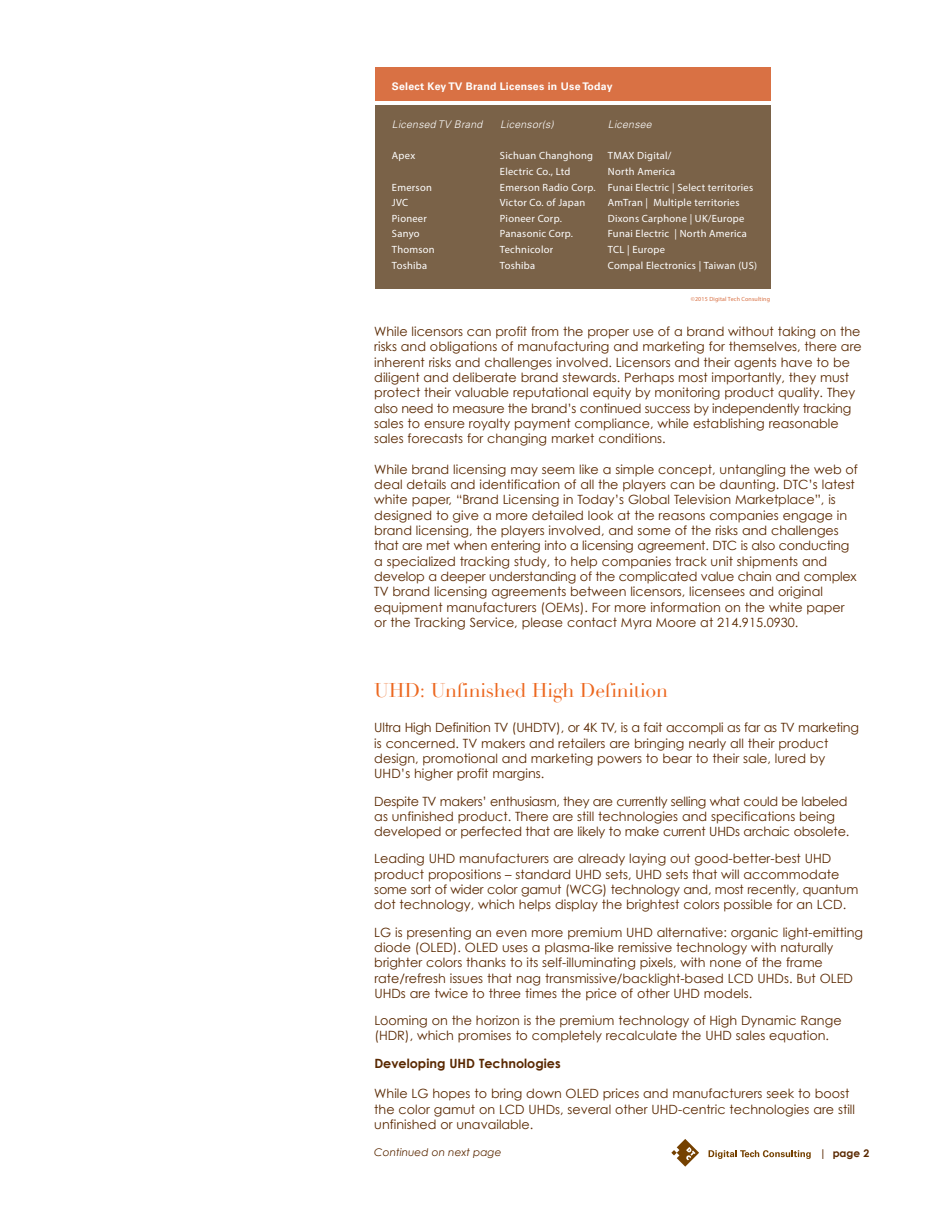
<style>
.page{position:relative;width:945px;height:1215px;background:#fff}
.page>*{position:absolute;margin:0;border:0;box-sizing:border-box;transform-origin:0 0}
.t1{font:19.5px "Didot";letter-spacing:-.015em;color:#ec6820}
.t2{font:12.75px/15.3px "Century Gothic";color:#592800}
.t3{font:700 12.75px "Century Gothic";color:#592800}
.t4{font:italic 300 10.5px "Univers";letter-spacing:.025em;color:#fff}
.t5{font:700 10.5px "Univers LT Std";letter-spacing:.025em;color:#fff}
.t6{font:italic 300 10.5px "Univers LT Std";letter-spacing:.025em;color:#fff}
.t7{font:italic 10.5px "Century Gothic";color:#592800}
.t8{font:700 10.5px "Century Gothic";color:#592800}
.t9{font:italic 300 6px "Univers";letter-spacing:.025em;color:#d97144}
</style>
<div class="page">
<svg style="left:671px;top:1139px;width:28px;height:28px"></svg>
<svg style="left:709px;top:1150px;width:102px;height:9px"></svg>
<div style="left:375px;top:105px;width:396px;height:184px;background:#7a6248"></div>
<div style="left:375px;top:68px;width:396px;height:33px;background:#d97144"></div>
<p class="t5" style="left:392px;top:82px;width:222px">Select Key TV Brand Licenses in Use Today</p>
<p class="t6" style="left:392px;top:121px;width:92px">Licensed TV Brand</p>
<p class="t6" style="left:500px;top:121px;width:55px">Licensor(s)</p>
<p class="t6" style="left:608px;top:121px;width:45px">Licensee</p>
<p class="t4" style="left:392px;top:152px;width:25px">Apex</p>
<p class="t4" style="left:500px;top:152px;width:95px">Sichuan Changhong</p>
<p class="t4" style="left:608px;top:152px;width:65px">TMAX Digital/</p>
<p class="t4" style="left:500px;top:168px;width:72px">Electric Co., Ltd</p>
<p class="t4" style="left:608px;top:168px;width:69px">North America</p>
<p class="t4" style="left:392px;top:183px;width:41px">Emerson</p>
<p class="t4" style="left:500px;top:183px;width:255px">Emerson Radio Corp. Funai Electric | Select territories</p>
<p class="t4" style="left:392px;top:199px;width:18px">JVC</p>
<p class="t4" style="left:500px;top:199px;width:87px">Victor Co. of Japan</p>
<p class="t4" style="left:608px;top:199px;width:133px">AmTran | Multiple territories</p>
<p class="t4" style="left:392px;top:214px;width:36px">Pioneer</p>
<p class="t4" style="left:500px;top:214px;width:63px">Pioneer Corp.</p>
<p class="t4" style="left:608px;top:214px;width:138px">Dixons Carphone | UK/Europe</p>
<p class="t4" style="left:392px;top:230px;width:29px">Sanyo</p>
<p class="t4" style="left:500px;top:230px;width:75px">Panasonic Corp.</p>
<p class="t4" style="left:608px;top:230px;width:141px">Funai Electric | North America</p>
<p class="t4" style="left:392px;top:246px;width:44px">Thomson</p>
<p class="t4" style="left:500px;top:246px;width:55px">Technicolor</p>
<p class="t4" style="left:608px;top:246px;width:59px">TCL | Europe</p>
<p class="t4" style="left:392px;top:261px;width:37px">Toshiba</p>
<p class="t4" style="left:500px;top:261px;width:37px">Toshiba</p>
<p class="t4" style="left:608px;top:261px;width:151px">Compal Electronics | Taiwan (US)</p>
<p class="t9" style="left:691px;top:297px;width:81px">©2015 Digital Tech Consulting</p>
<p class="t2" style="left:374px;top:324px;width:489px">While licensors can profit from the proper use of a brand without taking on the risks and obligations of manufacturing and marketing for themselves, there are inherent risks and challenges involved. Licensors and their agents have to be diligent and deliberate brand stewards. Perhaps most importantly, they must protect their valuable reputational equity by monitoring product quality. They also need to measure the brand’s continued success by independently tracking sales to ensure royalty payment compliance, while establishing reasonable sales forecasts for changing market conditions.</p>
<p class="t2" style="left:374px;top:461px;width:485px">While brand licensing may seem like a simple concept, untangling the web of deal details and identification of all the players can be daunting. DTC’s latest white paper, “Brand Licensing in Today’s Global Television Marketplace”, is designed to give a more detailed look at the reasons companies engage in brand licensing, the players involved, and some of the risks and challenges that are met when entering into a licensing agreement. DTC is also conducting a specialized tracking study, to help companies track unit shipments and develop a deeper understanding of the complicated value chain and complex TV brand licensing agreements between licensors, licensees and original equipment manufacturers (oeMs). For more information on the white paper or the Tracking service, please contact Myra Moore at 214.915.0930.</p>
<h1 class="t1" style="left:374px;top:678px;width:295px">UHD: Unfinished High Definition</h1>
<p class="t2" style="left:374px;top:720px;width:486px">Ultra High Definition TV (UHDTV), or 4K TV, is a fait accompli as far as TV marketing is concerned. TV makers and retailers are bringing nearly all their product design, promotional and marketing powers to bear to their sale, lured by UHD’s higher profit margins.</p>
<p class="t2" style="left:374px;top:793px;width:477px">Despite TV makers’ enthusiasm, they are currently selling what could be labeled as unfinished product. There are still technologies and specifications being developed or perfected that are likely to make current UHDs archaic obsolete.</p>
<p class="t2" style="left:374px;top:851px;width:486px">Leading UHD manufacturers are already laying out good-better-best UHD product propositions – standard UHD sets, UHD sets that will accommodate some sort of wider color gamut (WCG) technology and, most recently, quantum dot technology, which helps display the brightest colors possible for an LCD.</p>
<p class="t2" style="left:374px;top:924px;width:490px">LG is presenting an even more premium UHD alternative: organic light-emitting diode (oLeD). oLeD uses a plasma-like remissive technology with naturally brighter colors thanks to its self-illuminating pixels, with none of the frame rate/refresh issues that nag transmissive/backlight-based LCD UHDs. But oLeD UHDs are twice to three times the price of other UHD models.</p>
<p class="t2" style="left:374px;top:1013px;width:469px">Looming on the horizon is the premium technology of High Dynamic range (HDr), which promises to completely recalculate the UHD sales equation.</p>
<p class="t3" style="left:374px;top:1055px;width:188px">Developing uhD technologies</p>
<p class="t2" style="left:374px;top:1086px;width:482px">While LG hopes to bring down oLeD prices and manufacturers seek to boost the color gamut on LCD UHDs, several other UHD-centric technologies are still unfinished or unavailable.</p>
<p class="t7" style="left:374px;top:1146px;width:129px">Continued on next page</p>
<p class="t8" style="left:820px;top:1146px;width:51px">| page 2</p>
</div>
